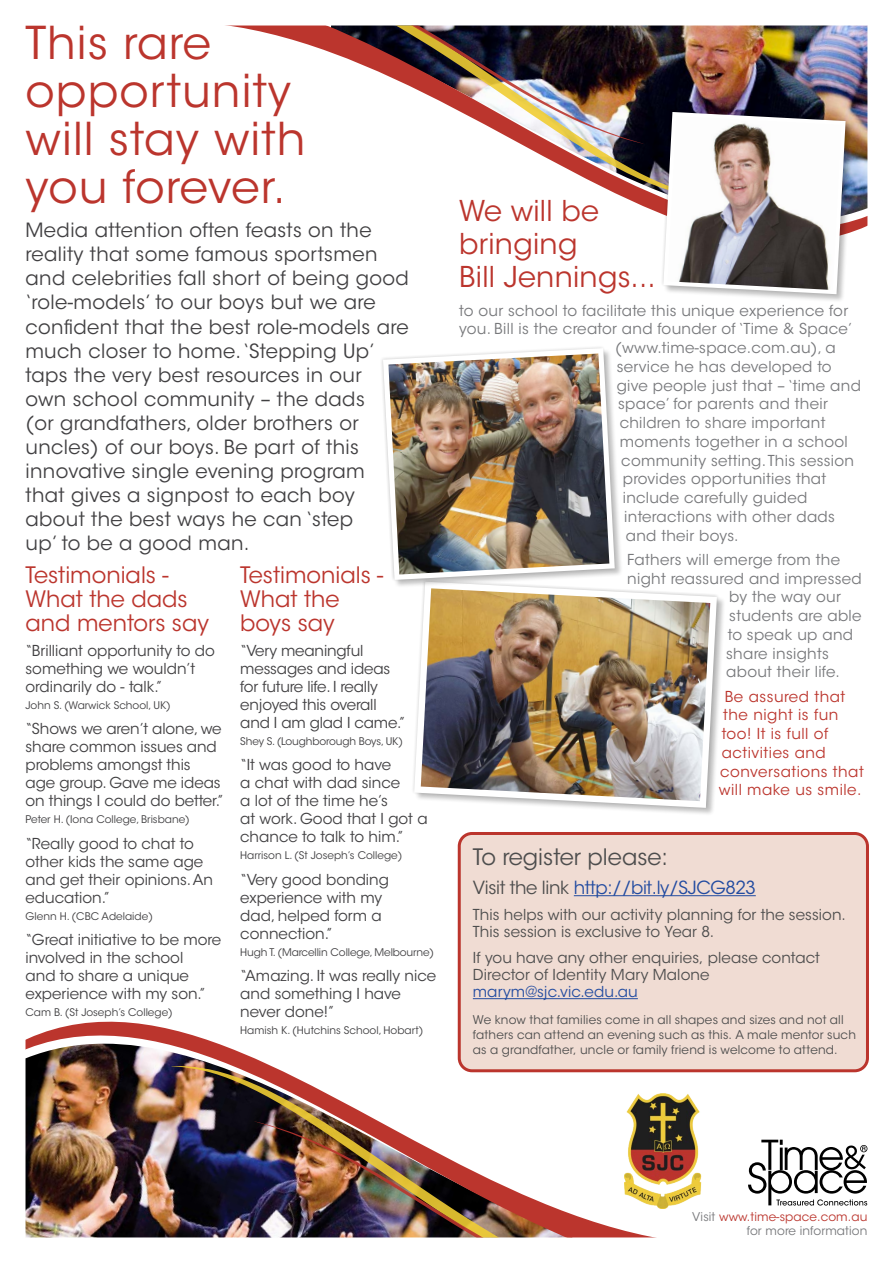
<style>
.page{position:relative;width:893px;height:1263px;background:#fff}
.page>*{position:absolute;margin:0;border:0;box-sizing:border-box;transform-origin:0 0}
.t1{font:45px/48px "ITC Avant Garde Std";letter-spacing:.025em;color:#bb352d}
.t2{font:28.5px/33px "ITC Avant Garde Std";letter-spacing:.01em;color:#bb352d}
.t3{font:22.5px/24px "ITC Avant Garde Std";color:#bb352d}
.t4{font:22.5px "ITC Avant Garde Std";color:#4d4d4d}
.t5{font:19.5px/24px "ITC Avant Garde Std";letter-spacing:.02em;color:#414042}
.t6{font:18px "ITC Avant Garde Std";letter-spacing:-.02em;color:#224ba0}
.t7{font:15px/18px "ITC Avant Garde Std";color:#414042}
.t8{font:15px "ITC Avant Garde Std";letter-spacing:.02em;color:#77787b}
.t9{font:15px/17.2px "ITC Avant Garde Std";letter-spacing:.005em;color:#4d4d4d}
.t10{font:15px "ITC Avant Garde Std";letter-spacing:.035em;color:#bb352d}
.t11{font:15px "ITC Avant Garde Std";letter-spacing:.005em;color:#224ba0}
.t12{font:12px/15px "ITC Avant Garde Std";letter-spacing:.015em;color:#4d4d4d}
.t13{font:12px/14.4px "ITC Avant Garde Std";letter-spacing:.01em;color:#77787b;text-align:right}
.t14{font:10.5px "ITC Avant Garde Std";color:#414042}
.s1{color:#4d4d4d}
.s2{color:#bb352d}
</style>
<div class="page">
<img style="left:26px;top:836px;width:839px;height:401px">
<img style="left:171px;top:1066px;width:694px;height:171px">
<img style="left:254px;top:1121px;width:611px;height:116px">
<img style="left:628px;top:26px;width:239px;height:205px">
<img style="left:521px;top:26px;width:205px;height:173px">
<img style="left:231px;top:26px;width:413px;height:118px">
<div style="left:761px;top:1161px;width:132px;height:102px;background:#fff"></div>
<div style="left:663px;top:112px;width:191px;height:191px;background:#000;opacity:.25"></div>
<img style="left:660px;top:109px;width:189px;height:189px">
<img style="left:668px;top:116px;width:173px;height:174px">
<div style="left:459px;top:833px;width:408px;height:238px;background:#f0dcd3;border-radius:13px"></div>
<div style="left:458px;top:832px;width:411px;height:240px;border:3px solid #bb352d;border-radius:13px"></div>
<hr style="left:574px;top:895px;width:182px;height:1px;background:#224ba0">
<hr style="left:473px;top:998px;width:165px;height:1px;background:#224ba0">
<div style="left:414px;top:581px;width:311px;height:236px;background:#000;opacity:.25"></div>
<svg style="left:413px;top:581px;width:307px;height:231px"></svg>
<svg style="left:414px;top:582px;width:303px;height:226px"></svg>
<img style="left:421px;top:588px;width:289px;height:213px">
<div style="left:383px;top:348px;width:240px;height:241px;background:#000;opacity:.25"></div>
<svg style="left:381px;top:347px;width:237px;height:237px"></svg>
<svg style="left:383px;top:348px;width:232px;height:232px"></svg>
<img style="left:388px;top:353px;width:221px;height:221px">
<img style="left:625px;top:1093px;width:77px;height:115px">
<svg style="left:748px;top:1140px;width:119px;height:65px"></svg>
<h1 class="t1" style="left:26px;top:19px;width:281px">This rare opportunity will stay with you forever.</h1>
<p class="t5" style="left:26px;top:219px;width:385px">Media attention often feasts on the reality that some famous sportsmen and celebrities fall short of being good ‘role-models’ to our boys but we are confident that the best role-models are much closer to home. ‘Stepping Up’ taps the very best resources in our<br>own school community – the dads<br>(or grandfathers, older brothers or uncles) of our boys. Be part of this innovative single evening program that gives a signpost to each boy about the best ways he can ‘step<br>up’ to be a good man.</p>
<h3 class="t3" style="left:26px;top:563px;width:185px">Testimonials -<br>What the dads and mentors say</h3>
<p class="t7" style="left:26px;top:641px;width:191px">“Brilliant opportunity to do something we wouldn’t ordinarily do - talk.”</p>
<p class="t14" style="left:26px;top:698px;width:147px">John S. (Warwick School, UK)</p>
<p class="t7" style="left:26px;top:720px;width:200px">“Shows we aren’t alone, we share common issues and problems amongst this age group. Gave me ideas on things I could do better.”</p>
<p class="t14" style="left:26px;top:813px;width:166px">Peter H. (Iona College, Brisbane)</p>
<p class="t7" style="left:26px;top:834px;width:189px">“Really good to chat to other kids the same age and get their opinions. An education.”</p>
<p class="t14" style="left:26px;top:909px;width:129px">Glenn H. (CBC Adelaide)</p>
<p class="t7" style="left:26px;top:931px;width:197px">“Great initiative to be more involved in the school<br>and to share a unique experience with my son.”</p>
<p class="t14" style="left:26px;top:1006px;width:149px">Cam B. (St Joseph’s College)</p>
<h3 class="t3" style="left:240px;top:563px;width:145px">Testimonials -<br>What the boys say</h3>
<p class="t7" style="left:240px;top:641px;width:167px">“Very meaningful messages and ideas for future life. I really enjoyed this overall and I am glad I came.”</p>
<p class="t14" style="left:240px;top:734px;width:164px">Shey S. (Loughborough Boys, UK)</p>
<p class="t7" style="left:240px;top:756px;width:189px">“It was good to have<br>a chat with dad since<br>a lot of the time he’s<br>at work. Good that I got a chance to talk to him.”</p>
<p class="t14" style="left:240px;top:849px;width:164px">Harrison L. (St Joseph’s College)</p>
<p class="t7" style="left:240px;top:870px;width:150px">“Very good bonding experience with my dad, helped form a connection.”</p>
<p class="t14" style="left:240px;top:945px;width:195px">Hugh T. (Marcellin College, Melbourne)</p>
<p class="t7" style="left:240px;top:967px;width:197px">“Amazing. It was really nice and something I have never done!”</p>
<p class="t14" style="left:240px;top:1024px;width:185px">Hamish K. (Hutchins School, Hobart)</p>
<h2 class="t2" style="left:459px;top:195px;width:198px">We will be bringing<br>Bill Jennings...</h2>
<p class="t8" style="left:459px;top:301px;width:390px">to our school to facilitate this unique experience for</p>
<p class="t8" style="left:459px;top:320px;width:395px">you. Bill is the creator and founder of ‘Time &amp; Space’</p>
<p class="t8" style="left:615px;top:339px;width:222px">(www.time-space.com.au), a</p>
<p class="t8" style="left:617px;top:357px;width:216px">service he has developed to</p>
<p class="t8" style="left:617px;top:376px;width:246px">give people just that – ‘time and</p>
<p class="t8" style="left:618px;top:395px;width:211px">space’ for parents and their</p>
<p class="t8" style="left:620px;top:414px;width:207px">children to share important</p>
<p class="t8" style="left:620px;top:432px;width:229px">moments together in a school</p>
<p class="t8" style="left:621px;top:451px;width:234px">community setting. This session</p>
<p class="t8" style="left:623px;top:470px;width:205px">provides opportunities that</p>
<p class="t8" style="left:623px;top:489px;width:186px">include carefully guided</p>
<p class="t8" style="left:624px;top:507px;width:212px">interactions with other dads</p>
<p class="t8" style="left:626px;top:526px;width:114px">and their boys.</p>
<p class="t8" style="left:627px;top:550px;width:214px">Fathers will emerge from the</p>
<p class="t8" style="left:627px;top:569px;width:236px">night reassured and impressed</p>
<p class="t8" style="left:729px;top:588px;width:113px">by the way our</p>
<p class="t8" style="left:729px;top:607px;width:134px">students are able</p>
<p class="t8" style="left:728px;top:625px;width:127px">to speak up and</p>
<p class="t8" style="left:726px;top:644px;width:104px">share insights</p>
<p class="t8" style="left:726px;top:663px;width:115px">about their life.</p>
<p class="t10" style="left:725px;top:687px;width:122px">Be assured that</p>
<p class="t10" style="left:723px;top:706px;width:117px">the night is fun</p>
<p class="t10" style="left:722px;top:725px;width:108px">too! It is full of</p>
<p class="t10" style="left:722px;top:743px;width:106px">activities and</p>
<p class="t10" style="left:720px;top:762px;width:145px">conversations that</p>
<p class="t10" style="left:719px;top:781px;width:144px">will make us smile.</p>
<h3 class="t4" style="left:473px;top:843px;width:197px">To register please:</h3>
<p class="t6" style="left:473px;top:876px;width:284px"><span class="s1">Visit the link</span> http://bit.ly/SJCG823</p>
<p class="t9" style="left:473px;top:906px;width:374px">This helps with our activity planning for the session.<br>This session is exclusive to Year 8.</p>
<p class="t9" style="left:473px;top:949px;width:348px">If you have any other enquiries, please contact<br>Director of Identity Mary Malone</p>
<p class="t11" style="left:473px;top:983px;width:167px">marym@sjc.vic.edu.au</p>
<p class="t12" style="left:473px;top:1012px;width:385px">We know that families come in all shapes and sizes and not all fathers can attend an evening such as this. A male mentor such as a grandfather, uncle or family friend is welcome to attend.</p>
<p class="t13" style="left:692px;top:1209px;width:177px">Visit <span class="s2">www.time-space.com.au </span>for more information</p>
</div>
